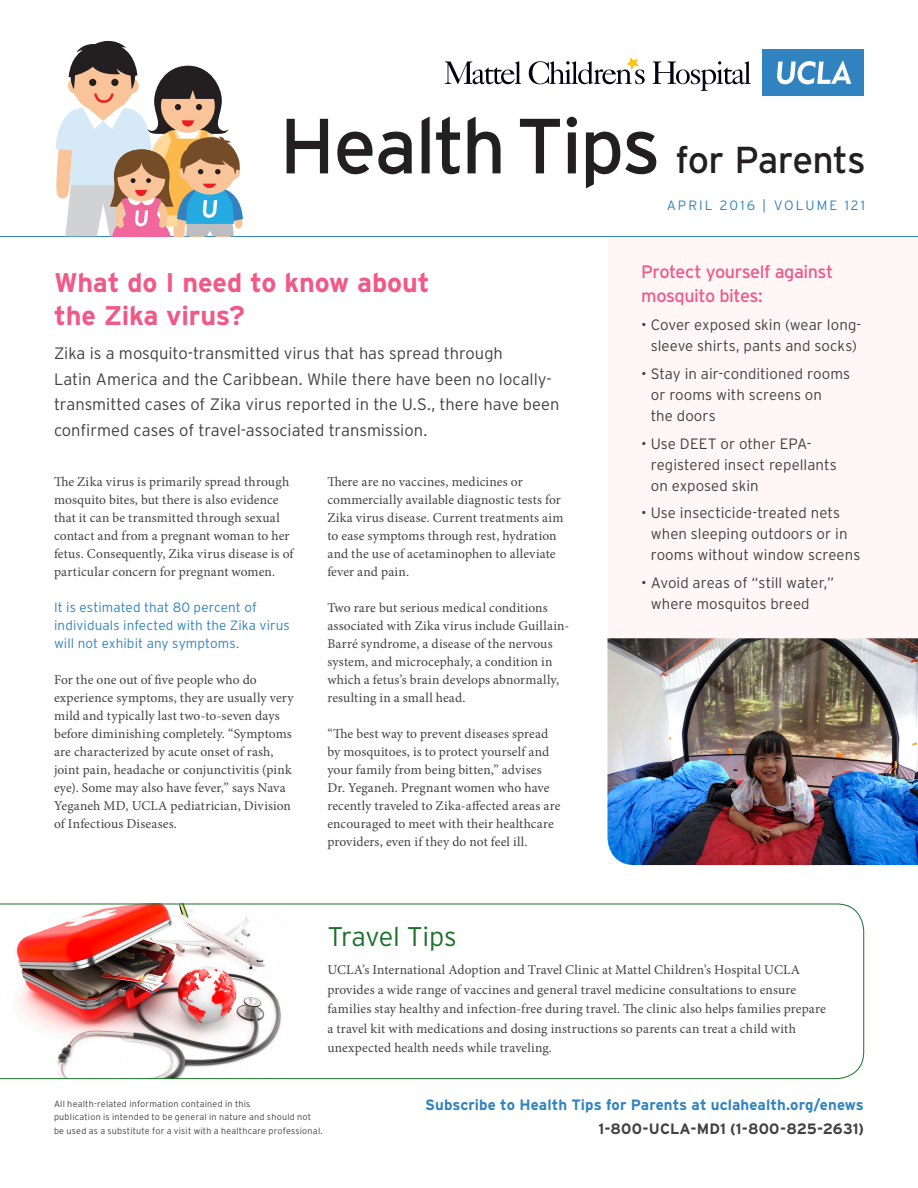
<style>
.page{position:relative;width:918px;height:1188px;background:#fff}
.page>*{position:absolute;margin:0;border:0;box-sizing:border-box;transform-origin:0 0}
.t1{font:78px "Interstate";letter-spacing:-.03em;color:#231f20}
.t2{font:700 27px/33px "Interstate";letter-spacing:-.005em;color:#f05988}
.Body{font:300 27px "Interstate";letter-spacing:-.015em;color:#19712b}
.t3{font:18px/24px "Interstate";letter-spacing:-.025em;color:#f05988}
.t4{font:300 16.5px/25.5px "Interstate";color:#414142}
.t5{font:300 15px/21px "Interstate";letter-spacing:.005em;color:#414142}
.Body-2{font:700 15px "Interstate";letter-spacing:.005em;color:#3183bf}
.Body-3{font:700 15px "Interstate";letter-spacing:.005em;color:#414142}
.Body_2{font:13.5px/18px "Minion Pro";letter-spacing:.01em;color:#414142}
.Body-4{font:13.5px/19.5px "Minion Pro";letter-spacing:.01em;color:#414142}
.Body_2-2{font:300 13.5px/18px "Interstate";letter-spacing:.01em;color:#3183bf}
.Body_2-3{font:300 13.5px "Interstate";letter-spacing:.155em;color:#3183bf}
.Body-5{font:300 9px/13.5px "Interstate";letter-spacing:.025em;color:#414142}
.s1{font-size:37.5px}
</style>
<div class="page">
<svg style="left:0;top:903px;width:864px;height:176px"></svg>
<div style="left:762px;top:50px;width:102px;height:46px;background:#3183bf"></div>
<svg style="left:777px;top:60px;width:74px;height:24px"></svg>
<svg style="left:445px;top:61px;width:76px;height:23px"></svg>
<svg style="left:529px;top:57px;width:116px;height:27px"></svg>
<svg style="left:653px;top:61px;width:98px;height:30px"></svg>
<img style="left:608px;top:638px;width:310px;height:227px">
<hr style="left:0;top:236px;width:918px;height:1px;background:#3183bf">
<svg style="left:56px;top:40px;width:187px;height:196px"></svg>
<p class="t1" style="left:279px;top:99px;width:588px">Health Tips <span class="s1">for Parents</span></p>
<p class="t2" style="left:54px;top:265px;width:377px">What do I need to know about the Zika virus?</p>
<p class="t4" style="left:54px;top:340px;width:507px">Zika is a mosquito-transmitted virus that has spread through<br>Latin America and the Caribbean. While there have been no locally&shy;transmitted cases of Zika virus reported in the U.S., there have been confirmed cases of travel-associated transmission.</p>
<p class="Body_2" style="left:54px;top:473px;width:241px">The Zika virus is primarily spread through mosquito bites, but there is also evidence that it can be transmitted through sexual contact and from a pregnant woman to her fetus. Consequently, Zika virus disease is of particular concern for pregnant women.</p>
<p class="Body_2-2" style="left:54px;top:598px;width:237px">It is estimated that 80 percent of individuals infected with the Zika virus will not exhibit any symptoms.</p>
<p class="Body_2" style="left:54px;top:671px;width:241px">For the one out of five people who do experience symptoms, they are usually very mild and typically last two-to-seven days before diminishing completely. “Symptoms are characterized by acute onset of rash, joint pain, headache or conjunctivitis (pink eye). Some may also have fever,” says Nava Yeganeh MD, UCLA pediatrician, Division of Infectious Diseases.</p>
<p class="Body_2" style="left:327px;top:473px;width:238px">There are no vaccines, medicines or commercially available diagnostic tests for Zika virus disease. Current treatments aim to ease symptoms through rest, hydration and the use of acetaminophen to alleviate fever and pain.</p>
<p class="Body_2" style="left:327px;top:599px;width:244px">Two rare but serious medical conditions associated with Zika virus include Guillain-Barré syndrome, a disease of the nervous system, and microcephaly, a condition in which a fetus’s brain develops abnormally, resulting in a small head.</p>
<p class="Body_2" style="left:327px;top:725px;width:235px">“The best way to prevent diseases spread by mosquitoes, is to protect yourself and your family from being bitten,” advises Dr. Yeganeh. Pregnant women who have recently traveled to Zika-affected areas are encouraged to meet with their healthcare providers, even if they do not feel ill.</p>
<p class="Body_2-3" style="left:667px;top:197px;width:200px">APRIL 2016 | VOLUME 121</p>
<p class="t3" style="left:641px;top:260px;width:194px">Protect yourself against mosquito bites:</p>
<p class="t5" style="left:641px;top:314px;width:222px;text-align:center">• Cover exposed skin (wear long&shy;sleeve shirts, pants and socks)</p>
<p class="t5" style="left:651px;top:363px;width:201px;text-indent:-10px">• Stay in air-conditioned rooms or rooms with screens on<br>the doors</p>
<p class="t5" style="left:651px;top:433px;width:187px;text-indent:-10px">• Use DEET or other EPA&shy;registered insect repellants on exposed skin</p>
<p class="t5" style="left:651px;top:503px;width:211px;text-indent:-10px">• Use insecticide-treated nets when sleeping outdoors or in rooms without window screens</p>
<p class="t5" style="left:651px;top:572px;width:185px;text-indent:-10px">• Avoid areas of “still water,” where mosquitos breed</p>
<p class="Body" style="left:327px;top:920px;width:131px">Travel Tips</p>
<p class="Body-4" style="left:327px;top:960px;width:500px">UCLA’s International Adoption and Travel Clinic at Mattel Children’s Hospital UCLA provides a wide range of vaccines and general travel medicine consultations to ensure families stay healthy and infection-free during travel. The clinic also helps families prepare a travel kit with medications and dosing instructions so parents can treat a child with unexpected health needs while traveling.</p>
<p class="Body-5" style="left:54px;top:1097px;width:270px">All health-related information contained in this<br>publication is intended to be general in nature and should not be used as a substitute for a visit with a healthcare professional.</p>
<p class="Body-2" style="left:425px;top:1095px;width:440px">Subscribe to Health Tips for Parents at uclahealth.org/enews</p>
<p class="Body-3" style="left:598px;top:1119px;width:267px">1-800-UCLA-MD1 (1-800-825-2631)</p>
</div>
